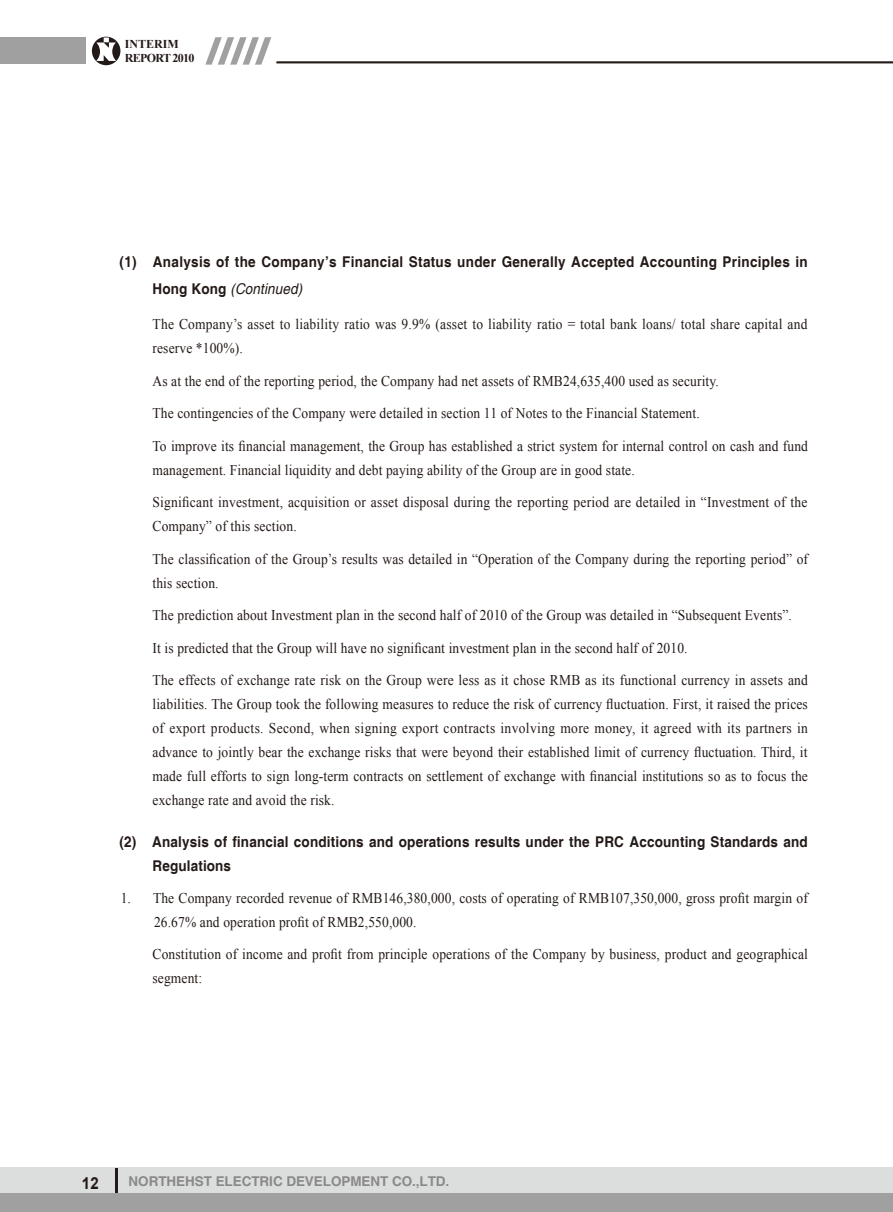
<style>
.page{position:relative;width:893px;height:1212px;background:#fff}
.page>*{position:absolute;margin:0;border:0;box-sizing:border-box;transform-origin:0 0}
.t1{font:700 16.5px "Arial";color:#231916;scale:.91 1}
.t2{font:14.85px/24px "Times New Roman";letter-spacing:.01em;color:#231916;scale:.91 1}
.t3{font:700 14.85px/27px "Helvetica";letter-spacing:.015em;color:#231916;scale:.91 1}
.t4{font:700 13.5px "Helvetica";letter-spacing:-.005em;color:#898989}
.t5{font:700 12px/14.4px "Times New Roman";letter-spacing:-.055em;color:#231916}
.s1{font-weight:400;font-style:italic}
</style>
<div class="page">
<div style="left:0;top:1168px;width:893px;height:44px;background:#dcdddd"></div>
<hr style="left:115px;top:1168px;width:2px;height:44px;background:#231916">
<div style="left:92px;top:37px;width:28px;height:28px;background:#231916;border-radius:50%"></div>
<svg style="left:96px;top:37px;width:20px;height:24px"></svg>
<div style="left:0;top:38px;width:85px;height:26px;background:#a0a0a1"></div>
<div style="left:0;top:1193px;width:893px;height:19px;background:#a0a0a1"></div>
<hr style="left:276px;top:61px;width:617px;height:2px;background:#231916">
<svg style="left:205px;top:37px;width:66px;height:28px"></svg>
<p class="t5" style="left:125px;top:36px;width:71px">INTERIM<br>REPORT 2010</p>
<p class="t3" style="left:153px;top:249px;width:721px;text-indent:-33px">(1) Analysis of the Company’s Financial Status under Generally Accepted Accounting Principles in<br>Hong Kong <span class="s1">(Continued)</span></p>
<p class="t2" style="left:153px;top:312px;width:721px">The Company’s asset to liability ratio was 9.9% (asset to liability ratio = total bank loans/ total share capital and reserve *100%).</p>
<p class="t2" style="left:153px;top:364px;width:722px;line-height:32.5px">As at the end of the reporting period, the Company had net assets of RMB24,635,400 used as security.<br>The contingencies of the Company were detailed in section 11 of Notes to the Financial Statement.<br>To improve its financial management, the Group has established a strict system for internal control on cash and fund</p>
<p class="t2" style="left:153px;top:453px;width:721px;line-height:32.5px">management. Financial liquidity and debt paying ability of the Group are in good state.<br>Significant investment, acquisition or asset disposal during the reporting period are detailed in “Investment of the</p>
<p class="t2" style="left:153px;top:510px;width:722px;line-height:32.5px">Company” of this section.<br>The classification of the Group’s results was detailed in “Operation of the Company during the reporting period” of</p>
<p class="t2" style="left:153px;top:566px;width:722px;line-height:32.5px">this section.<br>The prediction about Investment plan in the second half of 2010 of the Group was detailed in “Subsequent Events”.<br>It is predicted that the Group will have no significant investment plan in the second half of 2010.<br>The effects of exchange rate risk on the Group were less as it chose RMB as its functional currency in assets and</p>
<p class="t2" style="left:153px;top:692px;width:722px;text-align:justify">liabilities. The Group took the following measures to reduce the risk of currency fluctuation. First, it raised the prices of export products. Second, when signing export contracts involving more money, it agreed with its partners in advance to jointly bear the exchange risks that were beyond their established limit of currency fluctuation. Third, it made full efforts to sign long-term contracts on settlement of exchange with financial institutions so as to focus the exchange rate and avoid the risk.</p>
<p class="t3" style="left:153px;top:830px;width:722px;line-height:24px;text-indent:-33px">(2) Analysis of financial conditions and operations results under the PRC Accounting Standards and<br>Regulations</p>
<p class="t2" style="left:121px;top:886px;width:13px">1.</p>
<p class="t2" style="left:153px;top:886px;width:721px">The Company recorded revenue of RMB146,380,000, costs of operating of RMB107,350,000, gross profit margin of<br>26.67% and operation profit of RMB2,550,000.</p>
<p class="t2" style="left:153px;top:942px;width:722px">Constitution of income and profit from principle operations of the Company by business, product and geographical segment:</p>
<p class="t1" style="left:82px;top:1172px;width:20px">12</p>
<p class="t4" style="left:129px;top:1172px;width:322px">NORTHEHST ELECTRIC DEVELOPMENT CO.,LTD.</p>
</div>
